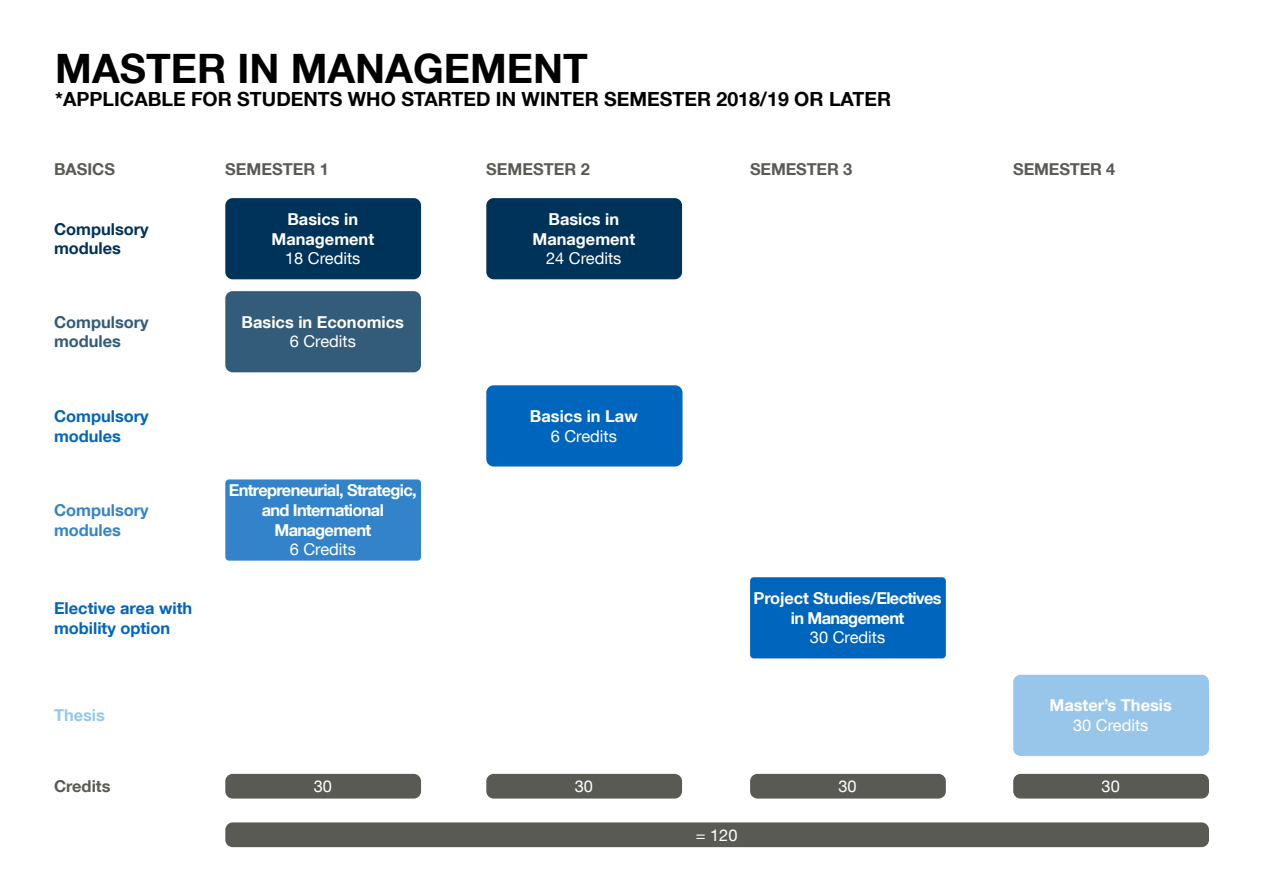
<style>
.page{position:relative;width:1263px;height:893px;background:#fff}
.page>*{position:absolute;margin:0;border:0;box-sizing:border-box;transform-origin:0 0}
.t1{font:700 40.5px "TUM Neue Helvetica";color:#000}
.t2{font:700 19.5px "TUM Neue Helvetica";color:#000}
.t3{font:700 16.35px/19.6px "TUM Neue Helvetica";letter-spacing:-.04em;color:#fff;text-align:center}
.t4{font:700 16.35px/19.6px "TUM Neue Helvetica";letter-spacing:-.01em;color:#fff;text-align:center}
.t5{font:16.35px "TUM Neue Helvetica";color:#fff}
.t6{font:700 16.35px "TUM Neue Helvetica";color:#5a5a55}
.t7{font:700 16.35px/19.6px "TUM Neue Helvetica";color:#0065bd}
.t8{font:700 16.35px/19.6px "TUM Neue Helvetica";color:#003359}
.t9{font:700 16.35px/19.6px "TUM Neue Helvetica";color:#335c7a}
.t10{font:700 16.35px/19.6px "TUM Neue Helvetica";color:#3384ca}
.t11{font:700 16.35px "TUM Neue Helvetica";color:#98c6ea}
</style>
<div class="page">
<div style="left:225px;top:291px;width:196px;height:81px;background:#335b7a;border-radius:7px"></div>
<div style="left:486px;top:385px;width:196px;height:81px;background:#0065bd;border-radius:7px"></div>
<div style="left:225px;top:774px;width:196px;height:25px;background:#5a5a55;border-radius:7px"></div>
<div style="left:486px;top:774px;width:196px;height:25px;background:#5a5a55;border-radius:7px"></div>
<div style="left:750px;top:774px;width:196px;height:25px;background:#5a5a55;border-radius:7px"></div>
<div style="left:225px;top:479px;width:196px;height:82px;background:#3383ca;border-radius:4px"></div>
<div style="left:750px;top:577px;width:196px;height:81px;background:#0065bd;border-radius:4px"></div>
<div style="left:225px;top:822px;width:984px;height:25px;background:#5a5a55;border-radius:7px"></div>
<div style="left:1013px;top:774px;width:196px;height:25px;background:#5a5a55;border-radius:7px"></div>
<div style="left:1013px;top:675px;width:196px;height:81px;background:#98c6ea;border-radius:7px"></div>
<div style="left:225px;top:198px;width:196px;height:81px;background:#003359;border-radius:7px"></div>
<div style="left:486px;top:198px;width:196px;height:81px;background:#003359;border-radius:7px"></div>
<h1 class="t1" style="left:55px;top:43px;width:534px">MASTER IN MANAGEMENT</h1>
<p class="t2" style="left:55px;top:87px;width:837px">*APPLICABLE FOR STUDENTS WHO STARTED IN WINTER SEMESTER 2018/19 OR LATER</p>
<p class="t6" style="left:54px;top:159px;width:63px">BASICS</p>
<p class="t8" style="left:54px;top:219px;width:96px">Compulsory modules</p>
<p class="t9" style="left:54px;top:312px;width:96px">Compulsory modules</p>
<p class="t7" style="left:54px;top:406px;width:96px">Compulsory modules</p>
<p class="t10" style="left:54px;top:500px;width:96px">Compulsory modules</p>
<p class="t7" style="left:54px;top:598px;width:140px">Elective area with mobility option</p>
<p class="t11" style="left:54px;top:705px;width:53px">Thesis</p>
<p class="t6" style="left:54px;top:776px;width:58px">Credits</p>
<p class="t6" style="left:225px;top:159px;width:105px">SEMESTER 1</p>
<p class="t4" style="left:271px;top:209px;width:104px">Basics in<br>Management</p>
<p class="t5" style="left:285px;top:248px;width:77px">18 Credits</p>
<p class="t4" style="left:242px;top:312px;width:164px">Basics in Economics</p>
<p class="t5" style="left:290px;top:332px;width:68px">6 Credits</p>
<p class="t3" style="left:229px;top:480px;width:189px">Entrepreneurial, Strategic, and International<br>Management</p>
<p class="t5" style="left:290px;top:539px;width:68px">6 Credits</p>
<p class="t6" style="left:486px;top:159px;width:105px">SEMESTER 2</p>
<p class="t4" style="left:532px;top:209px;width:104px">Basics in<br>Management</p>
<p class="t5" style="left:546px;top:248px;width:77px">24 Credits</p>
<p class="t4" style="left:530px;top:406px;width:109px">Basics in Law</p>
<p class="t5" style="left:551px;top:426px;width:68px">6 Credits</p>
<p class="t5" style="left:314px;top:776px;width:20px">30</p>
<p class="t5" style="left:575px;top:776px;width:20px">30</p>
<p class="t6" style="left:750px;top:159px;width:104px">SEMESTER 3</p>
<p class="t3" style="left:753px;top:588px;width:190px">Project Studies/Electives in Management</p>
<p class="t5" style="left:810px;top:627px;width:77px">30 Credits</p>
<p class="t5" style="left:696px;top:825px;width:43px">= 120</p>
<p class="t5" style="left:838px;top:776px;width:20px">30</p>
<p class="t6" style="left:1013px;top:159px;width:104px">SEMESTER 4</p>
<p class="t4" style="left:1049px;top:695px;width:124px">Master’s Thesis</p>
<p class="t5" style="left:1073px;top:715px;width:77px">30 Credits</p>
<p class="t5" style="left:1101px;top:776px;width:20px">30</p>
</div>
